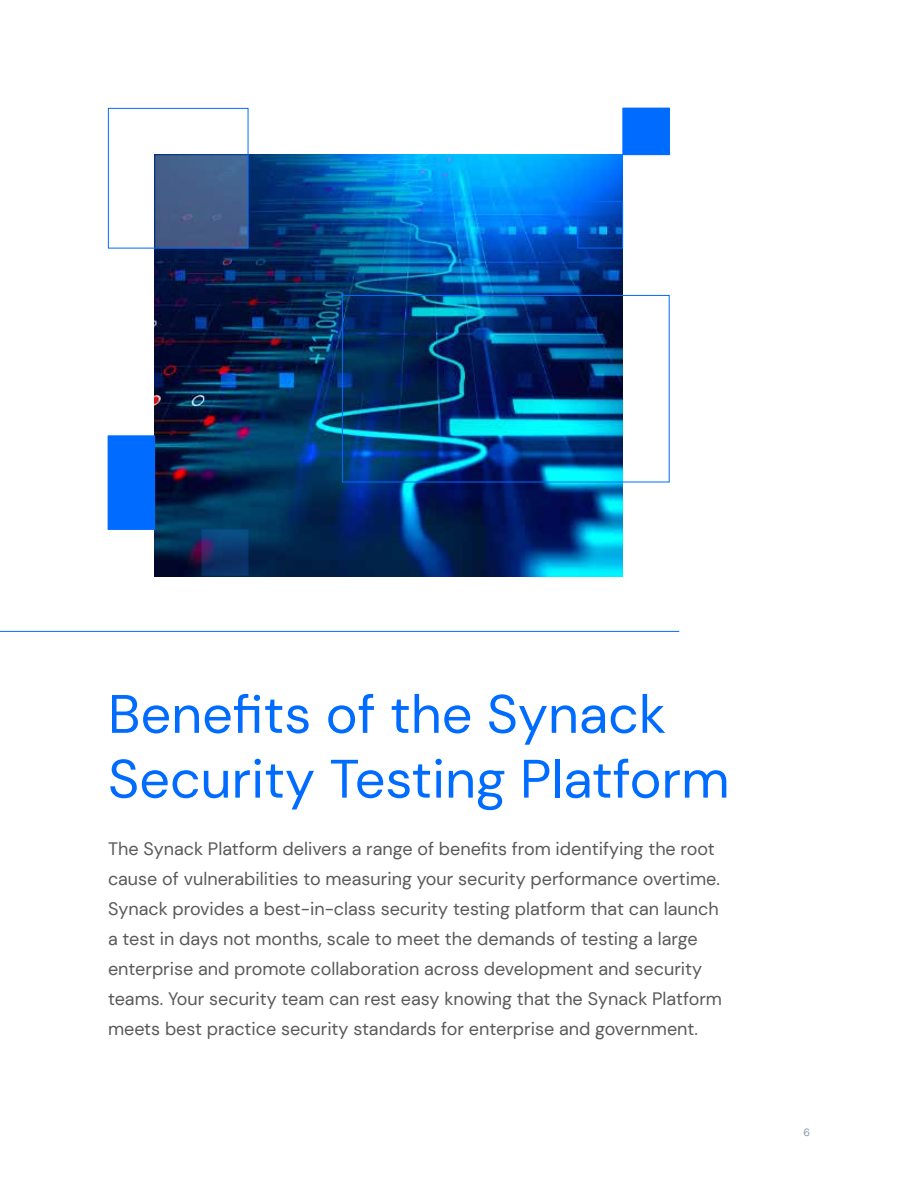
<style>
.page{position:relative;width:918px;height:1188px;background:#fff}
.page>*{position:absolute;margin:0;border:0;box-sizing:border-box;transform-origin:0 0}
.t1{font:54px/64.8px "DM Sans";color:#006bff}
.t2{font:18px/30px "DM Sans";color:#58595b}
.t3{font:10.5px "DM Sans";color:#8793a4}
</style>
<div class="page">
<img style="left:155px;top:155px;width:468px;height:421px">
<hr style="left:0;top:631px;width:679px;height:1px;background:#006bff">
<div style="left:108px;top:108px;width:140px;height:140px;border:1px solid #006bff"></div>
<div style="left:108px;top:436px;width:47px;height:93px;background:#006bff"></div>
<div style="left:578px;top:201px;width:45px;height:47px;border:1px solid #006bff"></div>
<svg style="left:202px;top:529px;width:46px;height:47px;background:#10376e"></svg>
<div style="left:623px;top:108px;width:47px;height:47px;background:#006bff"></div>
<div style="left:342px;top:295px;width:327px;height:187px;border:1px solid #006bff"></div>
<div style="left:155px;top:155px;width:93px;height:93px;background:#455f8a"></div>
<h1 class="t1" style="left:108px;top:681px;width:623px">Benefits of the Synack<br>Security Testing Platform</h1>
<p class="t2" style="left:108px;top:833px;width:616px">The Synack Platform delivers a range of benefits from identifying the root cause of vulnerabilities to measuring your security performance overtime.<br>Synack provides a best-in-class security testing platform that can launch a test in days not months, scale to meet the demands of testing a large enterprise and promote collaboration across development and security teams. Your security team can rest easy knowing that the Synack Platform meets best practice security standards for enterprise and government.</p>
<p class="t3" style="left:803px;top:1126px;width:8px">6</p>
</div>
